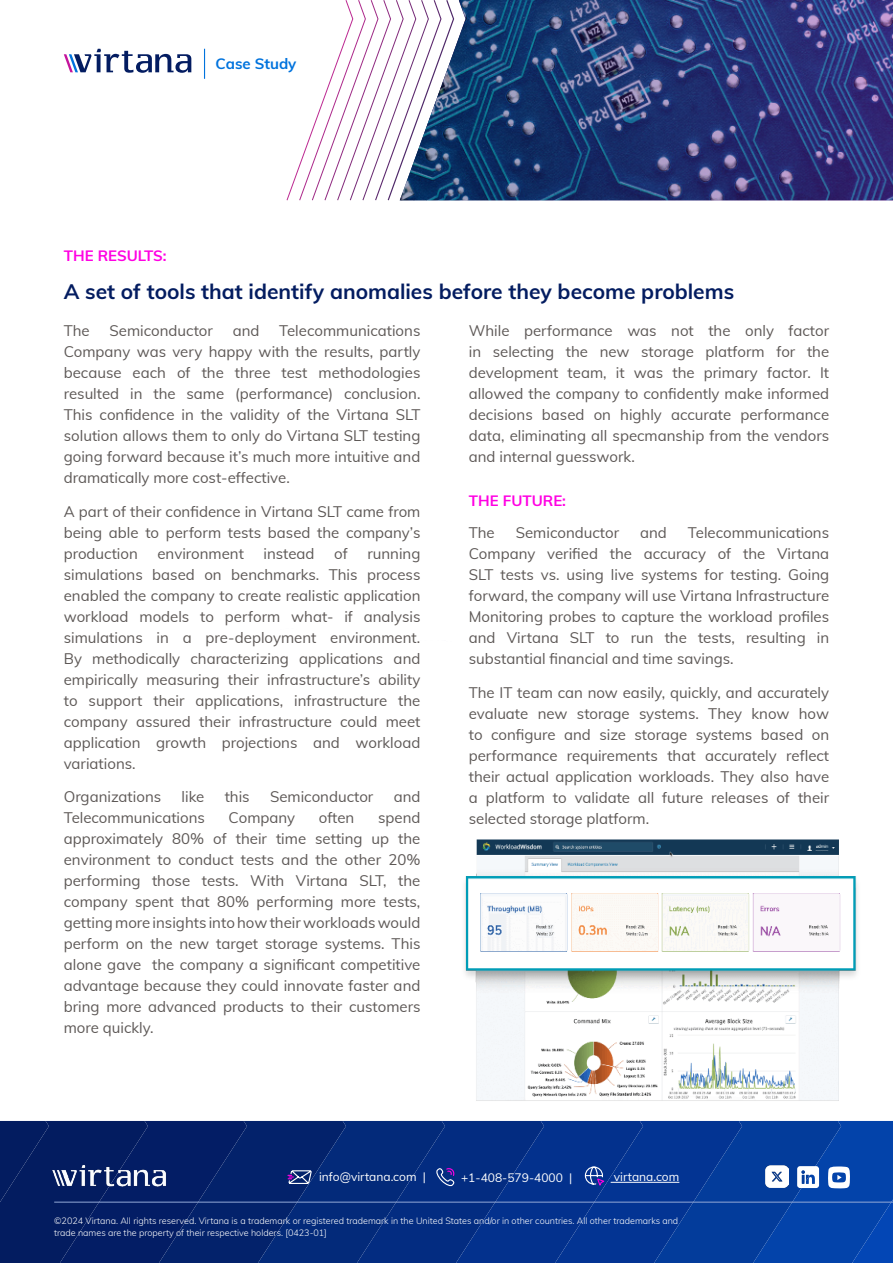
<style>
.page{position:relative;width:893px;height:1263px;background:#fff}
.page>*{position:absolute;margin:0;border:0;box-sizing:border-box;transform-origin:0 0}
.Section_Heading{font:700 21px "Muli";color:#031c60}
.Body_Copy{font:15px/21px "Muli";color:#5d5856;text-align:justify}
.Body_Copy-2{font:700 15px "Muli";color:#ff00e3}
.t1{font:700 15px "Muli";color:#0073dd}
.t2{font:12px "Muli";color:#fff}
.t3{font:300 9px/12px "Muli";color:#fff}
</style>
<div class="page">
<svg style="left:64px;top:49px;width:127px;height:24px"></svg>
<hr style="left:204px;top:49px;width:1px;height:30px;background:#0073dd">
<svg style="left:0;top:1121px;width:893px;height:142px;background:#083183"></svg>
<img style="left:765px;top:1166px;width:23px;height:22px">
<svg style="left:287px;top:0;width:206px;height:201px"></svg>
<img style="left:400px;top:0;width:493px;height:200px">
<img style="left:452px;top:839px;width:418px;height:292px">
<p class="t1" style="left:216px;top:53px;width:82px">Case Study</p>
<p class="Body_Copy-2" style="left:64px;top:245px;width:104px">THE RESULTS:</p>
<p class="Section_Heading" style="left:64px;top:276px;width:672px">A set of tools that identify anomalies before they become problems</p>
<p class="Body_Copy" style="left:64px;top:319px;width:27px">The</p>
<p class="Body_Copy" style="left:110px;top:319px;width:105px">Semiconductor</p>
<p class="Body_Copy" style="left:233px;top:319px;width:28px">and</p>
<p class="Body_Copy" style="left:469px;top:319px;width:362px">While performance was not the only factor in selecting the new storage platform for the development team, it was the primary factor. It allowed the company to confidently make informed decisions based on highly accurate performance data, eliminating all specmanship from the vendors and internal guesswork.</p>
<p class="Body_Copy" style="left:64px;top:319px;width:358px;text-indent:215px">Telecommunications Company was very happy with the results, partly because each of the three test methodologies resulted in the same (performance) conclusion.<br>This confidence in the validity of the Virtana SLT solution allows them to only do Virtana SLT testing going forward because it’s much more intuitive and dramatically more cost-effective.</p>
<p class="Body_Copy" style="left:64px;top:500px;width:358px">A part of their confidence in Virtana SLT came from being able to perform tests based the company’s production</p>
<p class="Body_Copy-2" style="left:469px;top:490px;width:99px">THE FUTURE:</p>
<p class="Body_Copy" style="left:469px;top:521px;width:27px">The</p>
<p class="Body_Copy" style="left:516px;top:521px;width:105px">Semiconductor</p>
<p class="Body_Copy" style="left:640px;top:521px;width:28px">and</p>
<p class="Body_Copy" style="left:469px;top:521px;width:362px;text-indent:219px">Telecommunications Company verified the accuracy of the Virtana SLT tests vs. using live systems for testing. Going forward, the company will use Virtana Infrastructure Monitoring probes to capture the workload profiles and Virtana SLT to run the tests, resulting in substantial financial and time savings.</p>
<p class="Body_Copy" style="left:469px;top:681px;width:362px">The IT team can now easily, quickly, and accurately evaluate new storage systems. They know how to configure and size storage systems based on performance requirements that accurately reflect their actual application workloads. They also have a platform to validate all future releases of their selected storage platform.</p>
<p class="Body_Copy" style="left:157px;top:542px;width:88px">environment</p>
<p class="Body_Copy" style="left:264px;top:542px;width:53px">instead</p>
<p class="Body_Copy" style="left:334px;top:542px;width:15px">of</p>
<p class="Body_Copy" style="left:64px;top:542px;width:358px;text-indent:304px">running simulations based on benchmarks. This process enabled the company to create realistic application workload models to perform what- if analysis simulations in a pre-deployment environment.<br>By methodically characterizing applications and empirically measuring their infrastructure’s ability to support their applications, infrastructure the company assured their infrastructure could meet application growth projections and workload variations.</p>
<p class="Body_Copy" style="left:64px;top:786px;width:99px">Organizations</p>
<p class="Body_Copy" style="left:182px;top:786px;width:24px">like</p>
<p class="Body_Copy" style="left:225px;top:786px;width:27px">this</p>
<p class="Body_Copy" style="left:270px;top:786px;width:105px">Semiconductor</p>
<p class="Body_Copy" style="left:394px;top:786px;width:28px">and</p>
<p class="Body_Copy" style="left:64px;top:807px;width:143px">Telecommunications</p>
<p class="Body_Copy" style="left:229px;top:807px;width:68px">Company</p>
<p class="Body_Copy" style="left:319px;top:807px;width:37px">often</p>
<p class="Body_Copy" style="left:64px;top:807px;width:358px;text-indent:314px">spend approximately 80% of their time setting up the environment to conduct tests and the other 20% performing those tests. With Virtana SLT, the company spent that 80% performing more tests, getting more insights into how their workloads would perform on the new target storage systems. This alone gave the company a significant competitive advantage because they could innovate faster and bring more advanced products to their customers more quickly.</p>
<p class="t2" style="left:319px;top:1168px;width:108px">info@virtana.com |</p>
<p class="t2" style="left:461px;top:1169px;width:113px">+1-408-579-4000 |</p>
<p class="t2" style="left:614px;top:1168px;width:67px">virtana.com</p>
<p class="t3" style="left:54px;top:1215px;width:626px">©2024 Virtana. All rights reserved. Virtana is a trademark or registered trademark in the United States and/or in other countries. All other trademarks and trade names are the property of their respective holders. [0423-01]</p>
</div>
